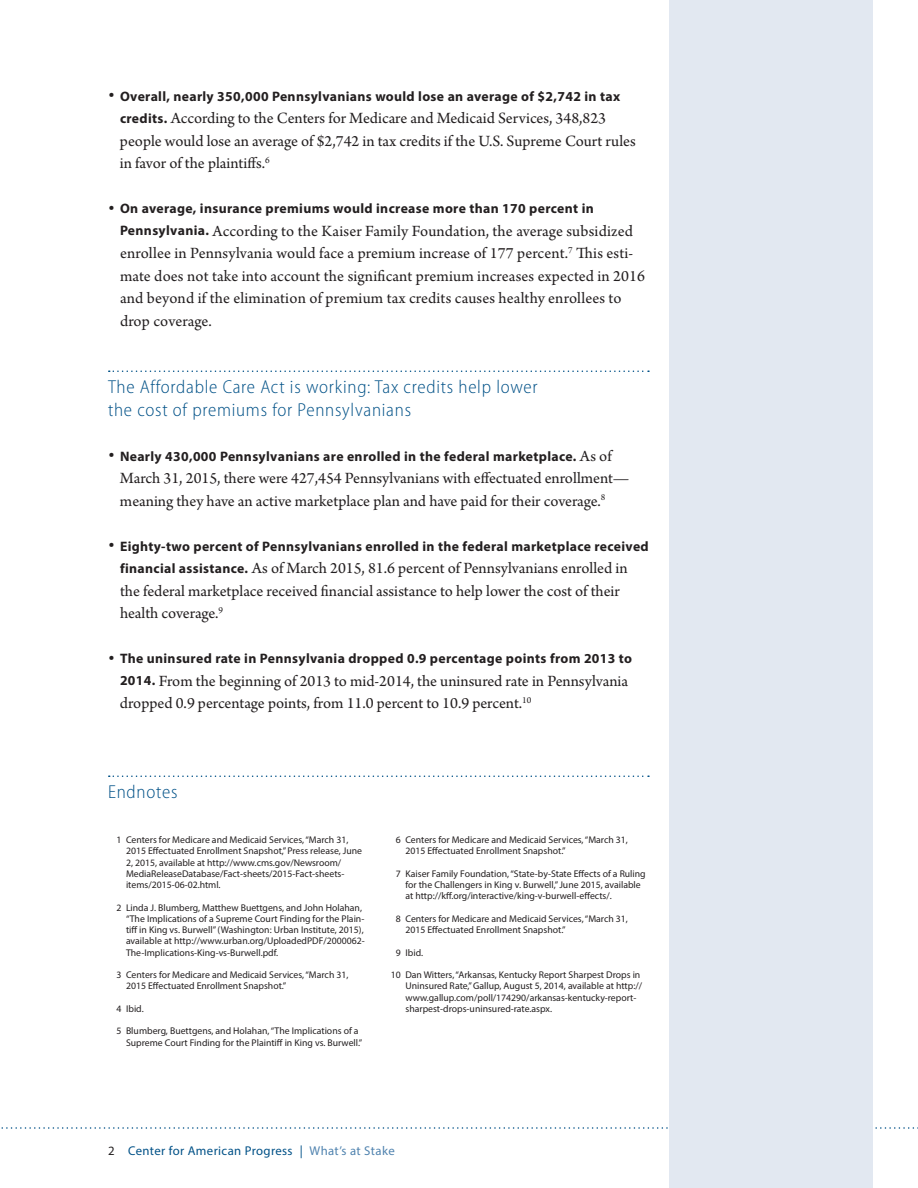
<style>
.page{position:relative;width:918px;height:1188px;background:#fff}
.page>*{position:absolute;margin:0;border:0;box-sizing:border-box;transform-origin:0 0}
.t1{font:300 semi-condensed 18.75px/22.5px "Myriad Pro";letter-spacing:.04em;color:#005187}
.t2{font:16.5px/22.5px "Arno Pro";color:#231f20}
.t3{font:700 13.65px "Myriad Pro";letter-spacing:.025em;color:#231f20}
.t4{font:12.75px "Myriad Pro";letter-spacing:.03em;color:#005187}
.t5{font:9.75px/11.2px "Myriad Pro";color:#231f20}
.s1{font-family:"Myriad Pro";font-weight:700;font-size:13.65px}
.s2{font-family:"Arno Pro";font-weight:400;font-size:16.5px}
.s3{color:#231f20}
.s4{color:#5083af}
</style>
<div class="page">
<svg style="left:1px;top:1127px;width:917px;height:2px"></svg>
<svg style="left:109px;top:370px;width:540px;height:2px"></svg>
<svg style="left:109px;top:776px;width:540px;height:1px"></svg>
<div style="left:669px;top:0;width:204px;height:1188px;background:#e2e8f1"></div>
<h3 class="t3" style="left:108px;top:87px;width:514px"><sup>•</sup> Overall, nearly 350,000 Pennsylvanians would lose an average of $2,742 in tax</h3>
<h2 class="t2" style="left:120px;top:108px;width:517px"><span class="s1">credits.</span> According to the Centers for Medicare and Medicaid Services, 348,823 people would lose an average of $2,742 in tax credits if the U.S. Supreme Court rules in favor of the plaintiffs.<sup>6</sup></h2>
<h3 class="t3" style="left:108px;top:200px;width:487px"><sup>•</sup> On average, insurance premiums would increase more than 170 percent in</h3>
<p class="t2" style="left:120px;top:220px;width:527px"><span class="s1">Pennsylvania.</span> According to the Kaiser Family Foundation, the average subsidized enrollee in Pennsylvania would face a premium increase of 177 percent.<sup>7</sup> This esti&shy;mate does not take into account the significant premium increases expected in 2016 and beyond if the elimination of premium tax credits causes healthy enrollees to drop coverage.</p>
<h1 class="t1" style="left:108px;top:376px;width:431px">The Affordable Care Act is working: Tax credits help lower the cost of premiums for Pennsylvanians</h1>
<h3 class="t3" style="left:108px;top:447px;width:505px"><sup>•</sup> Nearly 430,000 Pennsylvanians are enrolled in the federal marketplace. <span class="s2">As of</span></h3>
<h2 class="t2" style="left:120px;top:468px;width:511px">March 31, 2015, there were 427,454 Pennsylvanians with effectuated enrollment— meaning they have an active marketplace plan and have paid for their coverage.<sup>8</sup></h2>
<h3 class="t3" style="left:108px;top:537px;width:542px"><sup>•</sup> Eighty-two percent of Pennsylvanians enrolled in the federal marketplace received</h3>
<h2 class="t2" style="left:120px;top:558px;width:509px"><span class="s1">financial assistance.</span> As of March 2015, 81.6 percent of Pennsylvanians enrolled in the federal marketplace received financial assistance to help lower the cost of their health coverage.<sup>9</sup></h2>
<h3 class="t3" style="left:108px;top:650px;width:526px"><sup>•</sup> The uninsured rate in Pennsylvania dropped 0.9 percentage points from 2013 to</h3>
<h2 class="t2" style="left:120px;top:670px;width:510px"><span class="s1">2014.</span> From the beginning of 2013 to mid-2014, the uninsured rate in Pennsylvania dropped 0.9 percentage points, from 11.0 percent to 10.9 percent.<sup>10</sup></h2>
<h1 class="t1" style="left:108px;top:781px;width:71px">Endnotes</h1>
<p class="t5" style="left:126px;top:834px;width:238px;text-indent:-10px">1 Centers for Medicare and Medicaid Services, “March 31, 2015 Effectuated Enrollment Snapshot,” Press release, June 2, 2015, available at http://www.cms.gov/Newsroom/ MediaReleaseDatabase/Fact-sheets/2015-Fact-sheets&shy;items/2015-06-02.html.</p>
<p class="t5" style="left:126px;top:901px;width:240px;text-indent:-10px">2 Linda J. Blumberg, Matthew Buettgens, and John Holahan, “The Implications of a Supreme Court Finding for the Plain&shy;tiff in King vs. Burwell” (Washington: Urban Institute, 2015), available at http://www.urban.org/UploadedPDF/2000062- The-Implications-King-vs-Burwell.pdf.</p>
<p class="t5" style="left:126px;top:969px;width:224px;text-indent:-10px">3 Centers for Medicare and Medicaid Services, “March 31,<br>2015 Effectuated Enrollment Snapshot.”</p>
<p class="t5" style="left:117px;top:1003px;width:29px">4 Ibid.</p>
<p class="t5" style="left:126px;top:1025px;width:238px;text-indent:-10px">5 Blumberg, Buettgens, and Holahan, “The Implications of a<br>Supreme Court Finding for the Plaintiff in King vs. Burwell.”</p>
<p class="t5" style="left:405px;top:834px;width:224px;text-indent:-10px">6 Centers for Medicare and Medicaid Services, “March 31,<br>2015 Effectuated Enrollment Snapshot.”</p>
<p class="t5" style="left:405px;top:868px;width:242px;text-indent:-10px">7 Kaiser Family Foundation, “State-by-State Effects of a Ruling for the Challengers in King v. Burwell,” June 2015, available at http://kff.org/interactive/king-v-burwell-effects/.</p>
<p class="t5" style="left:405px;top:913px;width:224px;text-indent:-10px">8 Centers for Medicare and Medicaid Services, “March 31,<br>2015 Effectuated Enrollment Snapshot.”</p>
<p class="t5" style="left:396px;top:946px;width:29px">9 Ibid.</p>
<p class="t5" style="left:405px;top:969px;width:238px;text-indent:-15px">10 Dan Witters, “Arkansas, Kentucky Report Sharpest Drops in Uninsured Rate,” Gallup, August 5, 2014, available at http:// www.gallup.com/poll/174290/arkansas-kentucky-report&shy;sharpest-drops-uninsured-rate.aspx.</p>
<h3 class="t4" style="left:108px;top:1143px;width:288px"><span class="s3">2</span> Center for American Progress | <span class="s4">What’s at Stake</span></h3>
</div>
